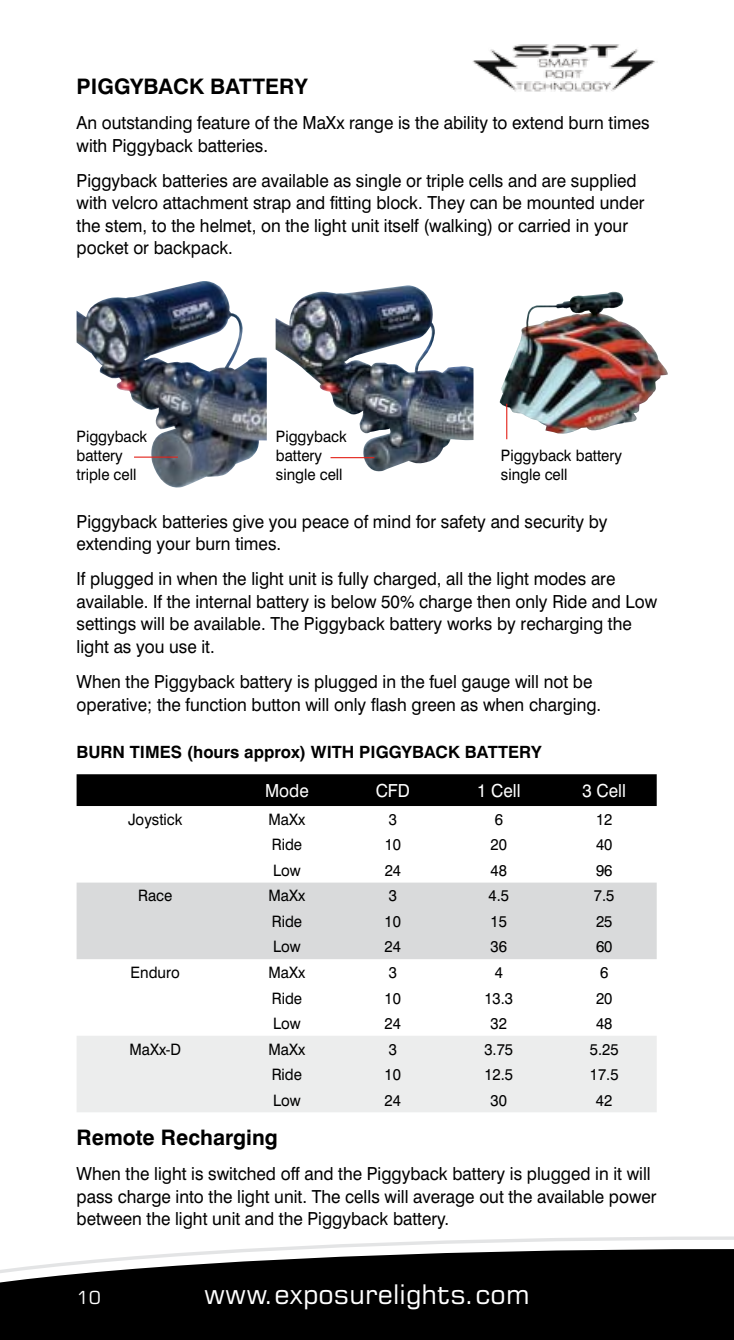
<style>
.page{position:relative;width:734px;height:1340px;background:#fff}
.page>*{position:absolute;margin:0;border:0;box-sizing:border-box;transform-origin:0 0}
.t1{font:27px "Square 721 BT";color:#fff}
.t2{font:700 21.38px "Swiss 721 BT";color:#000}
.t3{font:18px/22.5px "Swiss 721 BT";color:#000;scale:.95 1}
.t4{font:18px "Swiss 721 BT";color:#fff;scale:.95 1}
.t5{font:18px "Square 721 BT";color:#fff}
.t6{font:700 16.88px "Swiss 721 BT";color:#000}
.t7{font:15.75px/19.1px "Swiss 721 BT";color:#000;scale:.95 1}
</style>
<div class="page">
<svg style="left:269px;top:1236px;width:464px;height:12px"></svg>
<svg style="left:0;top:1248px;width:733px;height:91px;background:#1e1e1e"></svg>
<svg style="left:733px;top:1236px;width:1px;height:103px"></svg>
<img style="left:499px;top:292px;width:168px;height:145px">
<img style="left:275px;top:285px;width:198px;height:187px">
<img style="left:77px;top:281px;width:190px;height:207px">
<hr style="left:134px;top:456px;width:44px;height:1px;background:#e32219">
<hr style="left:330px;top:457px;width:44px;height:1px;background:#e32219">
<hr style="left:506px;top:404px;width:1px;height:35px;background:#e32219">
<div style="left:77px;top:774px;width:579px;height:32px;background:#000"></div>
<div style="left:77px;top:882px;width:579px;height:77px;background:#d9dadb"></div>
<div style="left:77px;top:1036px;width:579px;height:76px;background:#eceded"></div>
<img style="left:472px;top:44px;width:183px;height:48px">
<p class="t2" style="left:77px;top:73px;width:232px">PIGGYBACK BATTERY</p>
<p class="t3" style="left:77px;top:111px;width:604px">An outstanding feature of the MaXx range is the ability to extend burn times with Piggyback batteries.</p>
<p class="t3" style="left:77px;top:169px;width:599px">Piggyback batteries are available as single or triple cells and are supplied with velcro attachment strap and fitting block. They can be mounted under the stem, to the helmet, on the light unit itself (walking) or carried in your pocket or backpack.</p>
<p class="t7" style="left:77px;top:427px;width:76px">Piggyback battery triple cell</p>
<p class="t7" style="left:276px;top:427px;width:76px">Piggyback battery single cell</p>
<p class="t7" style="left:501px;top:445px;width:129px">Piggyback battery single cell</p>
<p class="t3" style="left:77px;top:510px;width:560px">Piggyback batteries give you peace of mind for safety and security by extending your burn times.</p>
<p class="t3" style="left:77px;top:567px;width:612px">If plugged in when the light unit is fully charged, all the light modes are available. If the internal battery is below 50% charge then only Ride and Low settings will be available. The Piggyback battery works by recharging the light as you use it.</p>
<p class="t3" style="left:77px;top:670px;width:553px">When the Piggyback battery is plugged in the fuel gauge will not be operative; the function button will only flash green as when charging.</p>
<p class="t6" style="left:77px;top:741px;width:466px">BURN TIMES (hours approx) WITH PIGGYBACK BATTERY</p>
<p class="t4" style="left:265px;top:779px;width:47px">Mode</p>
<p class="t4" style="left:376px;top:779px;width:38px">CFD</p>
<p class="t4" style="left:477px;top:779px;width:47px">1 Cell</p>
<p class="t4" style="left:582px;top:779px;width:47px">3 Cell</p>
<p class="t7" style="left:128px;top:809px;width:59px">Joystick</p>
<p class="t7" style="left:268px;top:809px;width:40px">MaXx</p>
<p class="t7" style="left:389px;top:809px;width:10px">3</p>
<p class="t7" style="left:494px;top:809px;width:10px">6</p>
<p class="t7" style="left:596px;top:809px;width:19px">12</p>
<p class="t7" style="left:272px;top:835px;width:33px">Ride</p>
<p class="t7" style="left:384px;top:835px;width:19px">10</p>
<p class="t7" style="left:490px;top:835px;width:19px">20</p>
<p class="t7" style="left:596px;top:835px;width:19px">40</p>
<p class="t7" style="left:273px;top:860px;width:31px">Low</p>
<p class="t7" style="left:384px;top:860px;width:19px">24</p>
<p class="t7" style="left:490px;top:860px;width:19px">48</p>
<p class="t7" style="left:596px;top:860px;width:19px">96</p>
<p class="t7" style="left:138px;top:886px;width:37px">Race</p>
<p class="t7" style="left:268px;top:886px;width:40px">MaXx</p>
<p class="t7" style="left:389px;top:886px;width:10px">3</p>
<p class="t7" style="left:488px;top:886px;width:23px">4.5</p>
<p class="t7" style="left:594px;top:886px;width:23px">7.5</p>
<p class="t7" style="left:272px;top:911px;width:33px">Ride</p>
<p class="t7" style="left:384px;top:911px;width:19px">10</p>
<p class="t7" style="left:490px;top:911px;width:19px">15</p>
<p class="t7" style="left:596px;top:911px;width:19px">25</p>
<p class="t7" style="left:273px;top:937px;width:31px">Low</p>
<p class="t7" style="left:384px;top:937px;width:19px">24</p>
<p class="t7" style="left:490px;top:937px;width:19px">36</p>
<p class="t7" style="left:596px;top:937px;width:19px">60</p>
<p class="t7" style="left:131px;top:962px;width:53px">Enduro</p>
<p class="t7" style="left:268px;top:962px;width:40px">MaXx</p>
<p class="t7" style="left:388px;top:962px;width:10px">3</p>
<p class="t7" style="left:494px;top:962px;width:10px">4</p>
<p class="t7" style="left:600px;top:962px;width:10px">6</p>
<p class="t7" style="left:272px;top:988px;width:33px">Ride</p>
<p class="t7" style="left:384px;top:988px;width:19px">10</p>
<p class="t7" style="left:484px;top:988px;width:32px">13.3</p>
<p class="t7" style="left:596px;top:988px;width:19px">20</p>
<p class="t7" style="left:273px;top:1013px;width:31px">Low</p>
<p class="t7" style="left:384px;top:1013px;width:19px">24</p>
<p class="t7" style="left:490px;top:1013px;width:19px">32</p>
<p class="t7" style="left:596px;top:1013px;width:19px">48</p>
<p class="t7" style="left:129px;top:1039px;width:56px">MaXx-D</p>
<p class="t7" style="left:268px;top:1039px;width:40px">MaXx</p>
<p class="t7" style="left:388px;top:1039px;width:10px">3</p>
<p class="t7" style="left:484px;top:1039px;width:32px">3.75</p>
<p class="t7" style="left:589px;top:1039px;width:32px">5.25</p>
<p class="t7" style="left:272px;top:1064px;width:33px">Ride</p>
<p class="t7" style="left:384px;top:1064px;width:19px">10</p>
<p class="t7" style="left:484px;top:1064px;width:32px">12.5</p>
<p class="t7" style="left:589px;top:1064px;width:32px">17.5</p>
<p class="t7" style="left:273px;top:1090px;width:31px">Low</p>
<p class="t7" style="left:384px;top:1090px;width:19px">24</p>
<p class="t7" style="left:490px;top:1090px;width:19px">30</p>
<p class="t7" style="left:596px;top:1090px;width:19px">42</p>
<p class="t2" style="left:77px;top:1124px;width:203px">Remote Recharging</p>
<p class="t3" style="left:77px;top:1162px;width:612px">When the light is switched off and the Piggyback battery is plugged in it will pass charge into the light unit. The cells will average out the available power between the light unit and the Piggyback battery.</p>
<p class="t5" style="left:77px;top:1286px;width:26px">10</p>
<h1 class="t1" style="left:204px;top:1277px;width:327px">www.exposurelights.com</h1>
</div>
